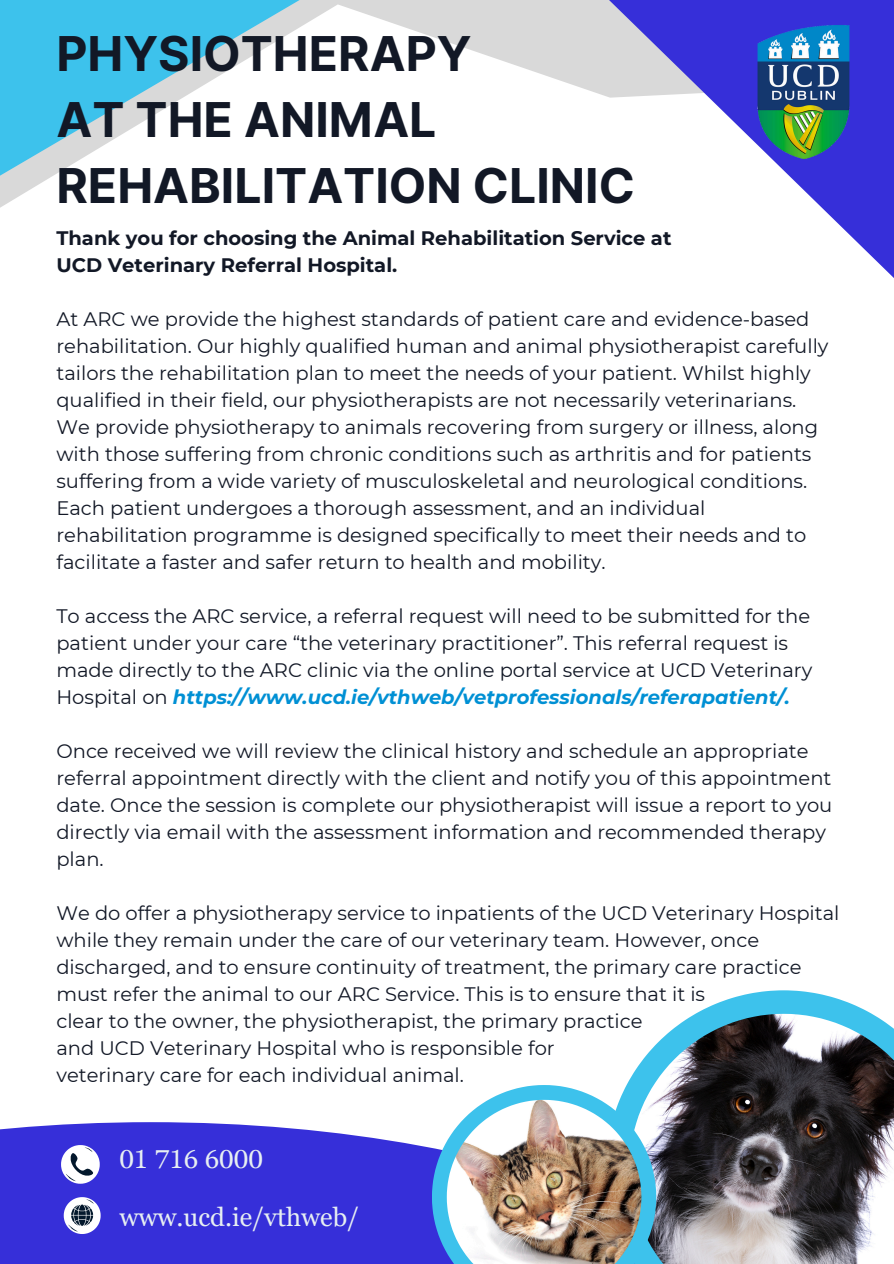
<style>
.page{position:relative;width:894px;height:1264px;background:#fff}
.page>*{position:absolute;margin:0;border:0;box-sizing:border-box;transform-origin:0 0}
.t1{font:700 48px/66.3px "Inter";color:#121826}
.t2{font:25.8px "Georgia Pro";color:#e7eff2}
.t3{font:19.5px/27px "Montserrat";color:#121826}
.t4{font:700 19.5px/27px "Montserrat";color:#121826}
.s1{font-weight:700;font-style:italic;color:#0090d4}
</style>
<div class="page">
<svg style="left:0;top:0;width:430px;height:196px"></svg>
<svg style="left:430px;top:0;width:463px;height:277px"></svg>
<div style="left:0;top:1122px;width:841px;height:141px;background:#362fd9"></div>
<svg style="left:61px;top:1145px;width:38px;height:38px"></svg>
<svg style="left:64px;top:1197px;width:37px;height:36px"></svg>
<img style="left:753px;top:13px;width:101px;height:153px">
<svg style="left:627px;top:990px;width:243px;height:94px"></svg>
<img style="left:629px;top:1013px;width:264px;height:250px">
<svg style="left:432px;top:1084px;width:224px;height:179px"></svg>
<img style="left:446px;top:1099px;width:195px;height:164px">
<p class="t1" style="left:56px;top:20px;width:579px">PHYSIOTHERAPY<br>AT THE ANIMAL<br>REHABILITATION CLINIC</p>
<p class="t4" style="left:56px;top:224px;width:616px">Thank you for choosing the Animal Rehabilitation Service at<br>UCD Veterinary Referral Hospital.</p>
<p class="t3" style="left:56px;top:305px;width:754px">At ARC we provide the highest standards of patient care and evidence-based</p>
<h1 class="t3" style="left:56px;top:332px;width:773px">rehabilitation. Our highly qualified human and animal physiotherapist carefully tailors the rehabilitation plan to meet the needs of your patient. Whilst highly qualified in their field, our physiotherapists are not necessarily veterinarians.</h1>
<h3 class="t3" style="left:56px;top:413px;width:763px">We provide physiotherapy to animals recovering from surgery or illness, along with those suffering from chronic conditions such as arthritis and for patients suffering from a wide variety of musculoskeletal and neurological conditions.<br>Each patient undergoes a thorough assessment, and an individual rehabilitation programme is designed specifically to meet their needs and to facilitate a faster and safer return to health and mobility.</h3>
<p class="t3" style="left:56px;top:602px;width:755px">To access the ARC service, a referral request will need to be submitted for the</p>
<p class="t3" style="left:56px;top:629px;width:757px">patient under your care “the veterinary practitioner”. This referral request is made directly to the ARC clinic via the online portal service at UCD Veterinary<br>Hospital on <span class="s1">https://www.ucd.ie/vthweb/vetprofessionals/referapatient/.</span></p>
<p class="t3" style="left:56px;top:737px;width:777px">Once received we will review the clinical history and schedule an appropriate referral appointment directly with the client and notify you of this appointment date. Once the session is complete our physiotherapist will issue a report to you directly via email with the assessment information and recommended therapy plan.</p>
<p class="t3" style="left:56px;top:899px;width:784px">We do offer a physiotherapy service to inpatients of the UCD Veterinary Hospital while they remain under the care of our veterinary team. However, once discharged, and to ensure continuity of treatment, the primary care practice must refer the animal to our ARC Service. This is to ensure that it is</p>
<p class="t3" style="left:56px;top:1007px;width:587px">clear to the owner, the physiotherapist, the primary practice</p>
<p class="t3" style="left:56px;top:1034px;width:499px">and UCD Veterinary Hospital who is responsible for</p>
<p class="t3" style="left:56px;top:1061px;width:409px">veterinary care for each individual animal.</p>
<p class="t2" style="left:119px;top:1144px;width:145px">01 716 6000</p>
<p class="t2" style="left:119px;top:1202px;width:241px">www.ucd.ie/vthweb/</p>
</div>
